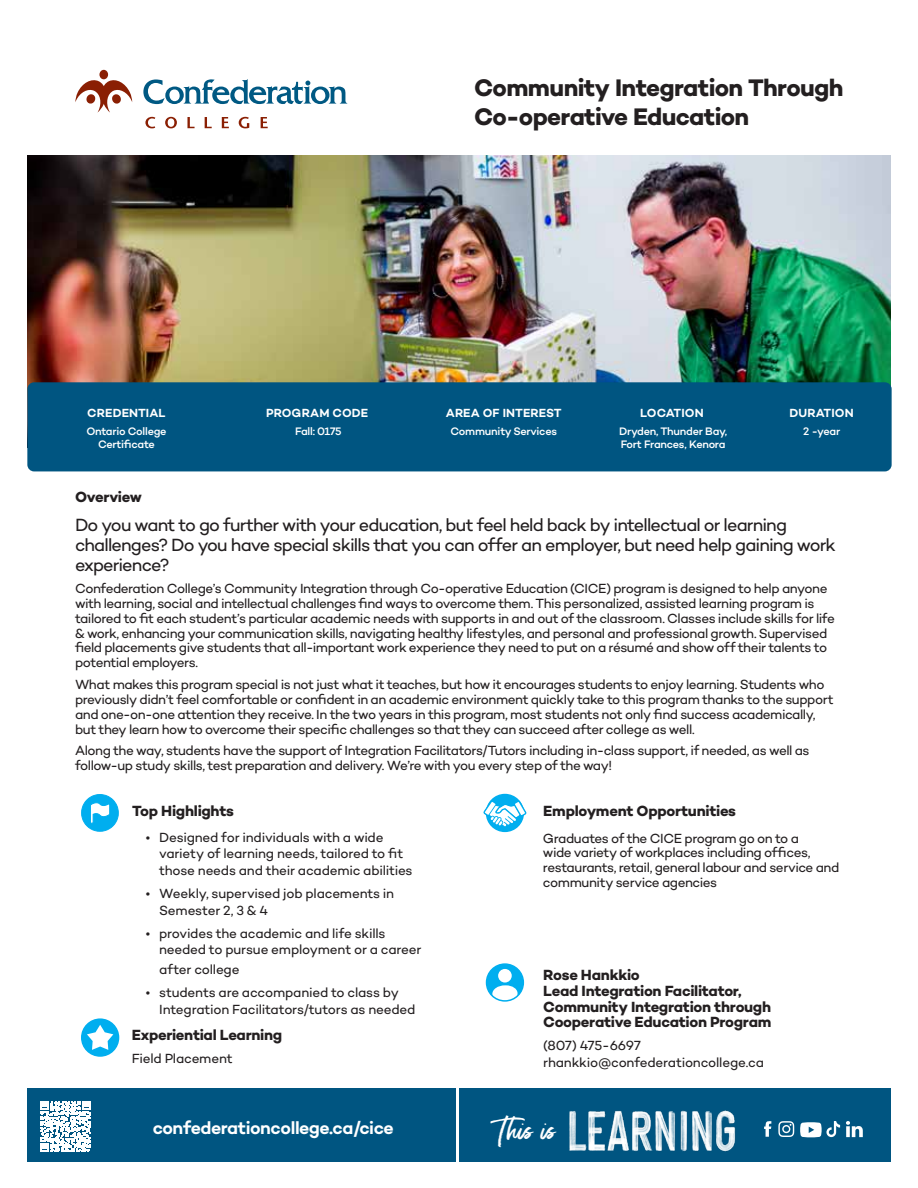
<style>
.page{position:relative;width:918px;height:1188px;background:#fff}
.page>*{position:absolute;margin:0;border:0;box-sizing:border-box;transform-origin:0 0}
.t1{font:30.3px "Moonstone";color:#fff}
.t2{font:700 24.3px/29.2px "Campton";letter-spacing:-.03em;color:#231f20}
.t3{font:18px/20.2px "Campton";letter-spacing:-.05em;color:#231f20}
.t4{font:600 18px "Campton";letter-spacing:-.025em;color:#fff}
.t5{font:700 15px/15.9px "Campton";letter-spacing:-.02em;color:#231f20}
.t6{font:13.5px/14.9px "Campton";letter-spacing:-.035em;color:#231f20}
.t7{font:13.5px/16.5px "Campton";letter-spacing:-.015em;color:#231f20}
.t8{font:600 12px "Campton";letter-spacing:.01em;color:#fff}
.t9{font:500 11.1px/13.4px "Campton";letter-spacing:-.025em;color:#fff;text-align:center}
</style>
<div class="page">
<div style="left:82px;top:1019px;width:37px;height:37px;background:#00aeef;border-radius:50%"></div>
<div style="left:81px;top:1018px;width:38px;height:39px;border:2px solid #00aeef;border-radius:50%"></div>
<svg style="left:87px;top:1025px;width:26px;height:25px"></svg>
<img style="left:27px;top:156px;width:864px;height:230px">
<svg style="left:143px;top:79px;width:205px;height:25px"></svg>
<div style="left:99px;top:70px;width:9px;height:9px;background:#8a1f03;border-radius:50%"></div>
<svg style="left:75px;top:78px;width:57px;height:35px"></svg>
<svg style="left:145px;top:117px;width:10px;height:11px"></svg>
<svg style="left:165px;top:117px;width:12px;height:11px"></svg>
<svg style="left:187px;top:117px;width:8px;height:11px"></svg>
<svg style="left:205px;top:117px;width:7px;height:11px"></svg>
<svg style="left:222px;top:117px;width:7px;height:11px"></svg>
<svg style="left:239px;top:117px;width:10px;height:11px"></svg>
<svg style="left:261px;top:117px;width:7px;height:11px"></svg>
<svg style="left:82px;top:794px;width:36px;height:37px"></svg>
<div style="left:487px;top:795px;width:36px;height:36px;background:#00aeef;border-radius:50%"></div>
<div style="left:486px;top:794px;width:38px;height:38px;border:2px solid #00aeef;border-radius:50%"></div>
<svg style="left:484px;top:800px;width:42px;height:27px"></svg>
<div style="left:487px;top:964px;width:36px;height:37px;background:#00aeef;border-radius:50%"></div>
<div style="left:498px;top:969px;width:14px;height:14px;background:#fff;border-radius:50%"></div>
<svg style="left:492px;top:985px;width:26px;height:16px"></svg>
<div style="left:486px;top:963px;width:38px;height:39px;border:2px solid #00aeef;border-radius:50%"></div>
<div style="left:27px;top:1089px;width:864px;height:73px;background:#005581"></div>
<hr style="left:456px;top:1087px;width:3px;height:79px;background:#fff">
<svg style="left:40px;top:1101px;width:51px;height:51px"></svg>
<img style="left:569px;top:1110px;width:167px;height:42px">
<svg style="left:764px;top:1121px;width:7px;height:16px"></svg>
<svg style="left:846px;top:1121px;width:17px;height:16px"></svg>
<svg style="left:778px;top:1121px;width:16px;height:16px"></svg>
<svg style="left:800px;top:1121px;width:40px;height:16px"></svg>
<div style="left:27px;top:382px;width:865px;height:89px;background:#005581;border-radius:7px"></div>
<h2 class="t2" style="left:474px;top:73px;width:371px">Community Integration Through<br>Co-operative Education</h2>
<p class="t8" style="left:87px;top:405px;width:80px">CREDENTIAL</p>
<p class="t9" style="left:86px;top:424px;width:82px">Ontario College<br>Certificate</p>
<p class="t5" style="left:75px;top:489px;width:68px">Overview</p>
<p class="t8" style="left:266px;top:405px;width:104px">PROGRAM CODE</p>
<p class="t9" style="left:295px;top:424px;width:48px">Fall: 0175</p>
<p class="t8" style="left:446px;top:405px;width:117px">AREA OF INTEREST</p>
<p class="t9" style="left:451px;top:424px;width:108px">Community Services</p>
<p class="t8" style="left:640px;top:405px;width:65px">LOCATION</p>
<p class="t9" style="left:619px;top:424px;width:110px;text-align:left">Dryden, Thunder Bay,<br>Fort Frances, Kenora</p>
<p class="t8" style="left:790px;top:405px;width:66px">DURATION</p>
<p class="t9" style="left:803px;top:424px;width:38px">2 -year</p>
<h3 class="t3" style="left:75px;top:514px;width:762px">Do you want to go further with your education, but feel held back by intellectual or learning challenges? Do you have special skills that you can offer an employer, but need help gaining work experience?</h3>
<p class="t6" style="left:75px;top:581px;width:761px">Confederation College’s Community Integration through Co-operative Education (CICE) program is designed to help anyone with learning, social and intellectual challenges find ways to overcome them. This personalized, assisted learning program is tailored to fit each student’s particular academic needs with supports in and out of the classroom. Classes include skills for life &amp; work, enhancing your communication skills, navigating healthy lifestyles, and personal and professional growth. Supervised field placements give students that all-important work experience they need to put on a résumé and show off their talents to potential employers.</p>
<p class="t6" style="left:75px;top:677px;width:760px">What makes this program special is not just what it teaches, but how it encourages students to enjoy learning. Students who previously didn’t feel comfortable or confident in an academic environment quickly take to this program thanks to the support and one-on-one attention they receive. In the two years in this program, most students not only find success academically, but they learn how to overcome their specific challenges so that they can succeed after college as well.</p>
<p class="t6" style="left:75px;top:743px;width:736px">Along the way, students have the support of Integration Facilitators/Tutors including in-class support, if needed, as well as follow-up study skills, test preparation and delivery. We’re with you every step of the way!</p>
<p class="t5" style="left:132px;top:802px;width:103px">Top Highlights</p>
<p class="t5" style="left:543px;top:802px;width:194px">Employment Opportunities</p>
<p class="t7" style="left:159px;top:829px;width:255px;text-indent:-14px">• Designed for individuals with a wide variety of learning needs, tailored to fit those needs and their academic abilities</p>
<p class="t7" style="left:159px;top:885px;width:237px;text-indent:-14px">• Weekly, supervised job placements in<br>Semester 2, 3 &amp; 4</p>
<p class="t7" style="left:159px;top:925px;width:264px;text-indent:-14px">• provides the academic and life skills needed to pursue employment or a career</p>
<p class="t7" style="left:159px;top:961px;width:82px">after college</p>
<p class="t7" style="left:159px;top:984px;width:258px;text-indent:-14px">• students are accompanied to class by<br>Integration Facilitators/tutors as needed</p>
<p class="t5" style="left:132px;top:1027px;width:152px">Experiential Learning</p>
<p class="t7" style="left:132px;top:1050px;width:103px">Field Placement</p>
<p class="t6" style="left:543px;top:830px;width:298px">Graduates of the CICE program go on to a<br>wide variety of workplaces including offices, restaurants, retail, general labour and service and community service agencies</p>
<p class="t5" style="left:543px;top:966px;width:230px">Rose Hankkio<br>Lead Integration Facilitator,<br>Community Integration through<br>Cooperative Education Program</p>
<p class="t7" style="left:543px;top:1037px;width:222px">(807) 475-6697 rhankkio@confederationcollege.ca</p>
<h3 class="t4" style="left:153px;top:1117px;width:243px">confederationcollege.ca/cice</h3>
<h1 class="t1" style="left:499px;top:1110px;width:59px">This is</h1>
</div>
